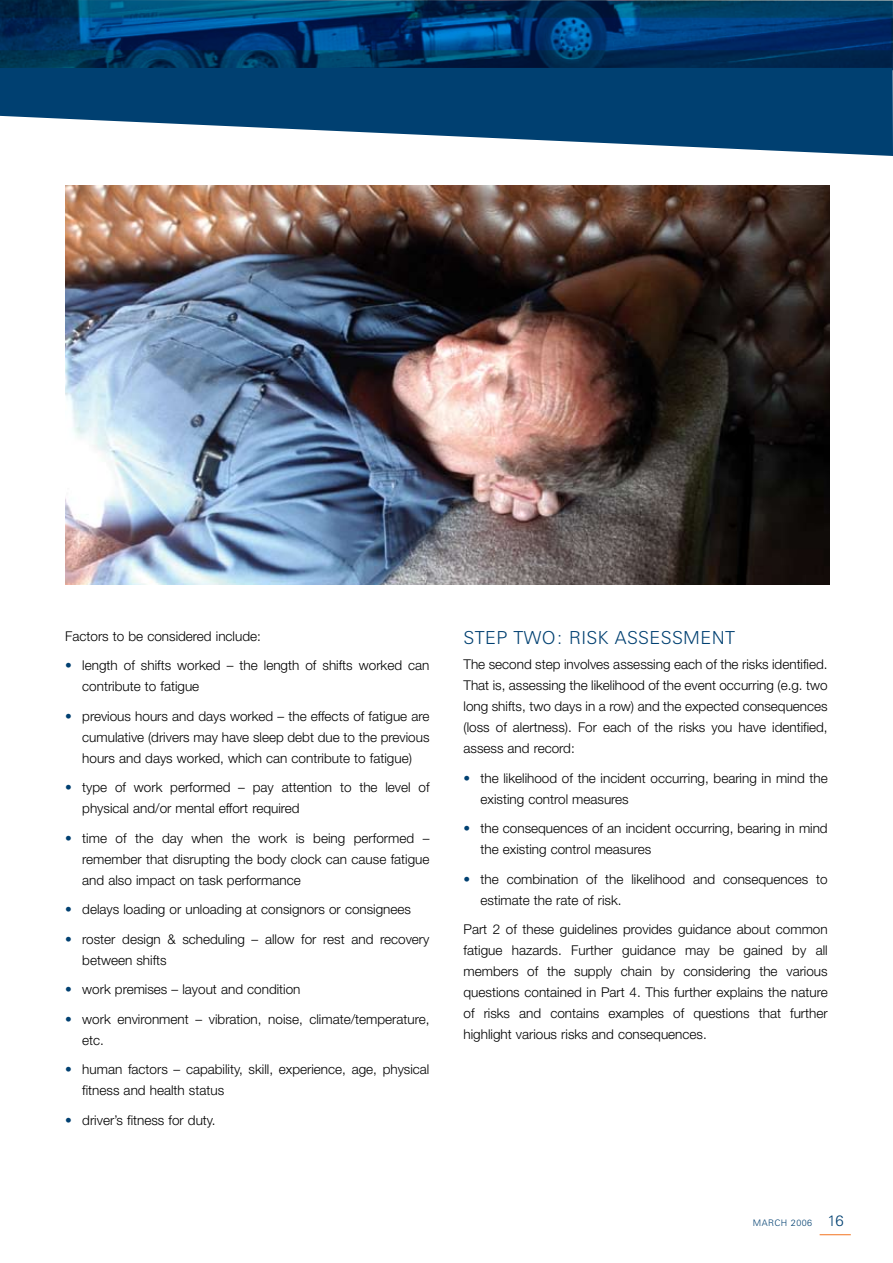
<style>
.page{position:relative;width:893px;height:1263px;background:#fff}
.page>*{position:absolute;margin:0;border:0;box-sizing:border-box;transform-origin:0 0}
.t1{font:300 18px "Zurich BT";letter-spacing:.02em;color:#004071}
.t2{font:300 13.5px/21px "Helvetica Neue";color:#000}
.t3{font:300 9px "Zurich BT";letter-spacing:.05em;color:#004071}
.s1{color:#004071}
.s2{font-size:15px}
</style>
<div class="page">
<img style="left:0;top:0;width:893px;height:68px">
<svg style="left:0;top:68px;width:893px;height:88px;fill:#004071"></svg>
<svg style="left:0;top:16px;width:893px;height:36px;background:#003b77"></svg>
<hr style="left:820px;top:1234px;width:31px;height:1px;background:#f37421">
<img style="left:65px;top:186px;width:764px;height:398px">
<p class="t2" style="left:65px;top:625px;width:197px">Factors to be considered include:</p>
<p class="t2" style="left:82px;top:654px;width:349px;text-indent:-17px"><span class="s1">•</span> length of shifts worked – the length of shifts worked can contribute to fatigue</p>
<p class="t2" style="left:82px;top:705px;width:349px;text-align:justify;text-indent:-17px"><span class="s1">•</span> previous hours and days worked – the effects of fatigue are cumulative (drivers may have sleep debt due to the previous hours and days worked, which can contribute to fatigue)</p>
<p class="t2" style="left:82px;top:776px;width:349px;text-indent:-17px"><span class="s1">•</span> type of work performed – pay attention to the level of physical and/or mental effort required</p>
<p class="t2" style="left:82px;top:827px;width:349px;text-align:justify;text-indent:-17px"><span class="s1">•</span> time of the day when the work is being performed – remember that disrupting the body clock can cause fatigue and also impact on task performance</p>
<p class="t2" style="left:65px;top:898px;width:347px"><span class="s1">•</span> delays loading or unloading at consignors or consignees</p>
<p class="t2" style="left:82px;top:928px;width:349px;text-indent:-17px"><span class="s1">•</span> roster design &amp; scheduling – allow for rest and recovery between shifts</p>
<p class="t2" style="left:65px;top:978px;width:237px"><span class="s1">•</span> work premises – layout and condition</p>
<p class="t2" style="left:82px;top:1008px;width:349px;text-indent:-17px"><span class="s1">•</span> work environment – vibration, noise, climate/temperature, etc.</p>
<p class="t2" style="left:82px;top:1059px;width:349px;text-indent:-17px"><span class="s1">•</span> human factors – capability, skill, experience, age, physical fitness and health status</p>
<p class="t2" style="left:65px;top:1109px;width:152px"><span class="s1">•</span> driver’s fitness for duty.</p>
<h1 class="t1" style="left:463px;top:627px;width:273px">STEP TWO: RISK ASSESSMENT</h1>
<p class="t2" style="left:463px;top:654px;width:366px;text-align:justify">The second step involves assessing each of the risks identified.<br>That is, assessing the likelihood of the event occurring (e.g. two long shifts, two days in a row) and the expected consequences (loss of alertness). For each of the risks you have identified, assess and record:</p>
<p class="t2" style="left:480px;top:767px;width:349px;text-indent:-17px"><span class="s1">•</span> the likelihood of the incident occurring, bearing in mind the existing control measures</p>
<p class="t2" style="left:480px;top:818px;width:349px;text-indent:-17px"><span class="s1">•</span> the consequences of an incident occurring, bearing in mind the existing control measures</p>
<p class="t2" style="left:480px;top:868px;width:349px;text-indent:-17px"><span class="s1">•</span> the combination of the likelihood and consequences to estimate the rate of risk.</p>
<p class="t2" style="left:463px;top:919px;width:366px;text-align:justify">Part 2 of these guidelines provides guidance about common fatigue hazards. Further guidance may be gained by all members of the supply chain by considering the various questions contained in Part 4. This further explains the nature of risks and contains examples of questions that further highlight various risks and consequences.</p>
<p class="t3" style="left:753px;top:1217px;width:93px">MARCH 2006 <span class="s2">16</span></p>
</div>
